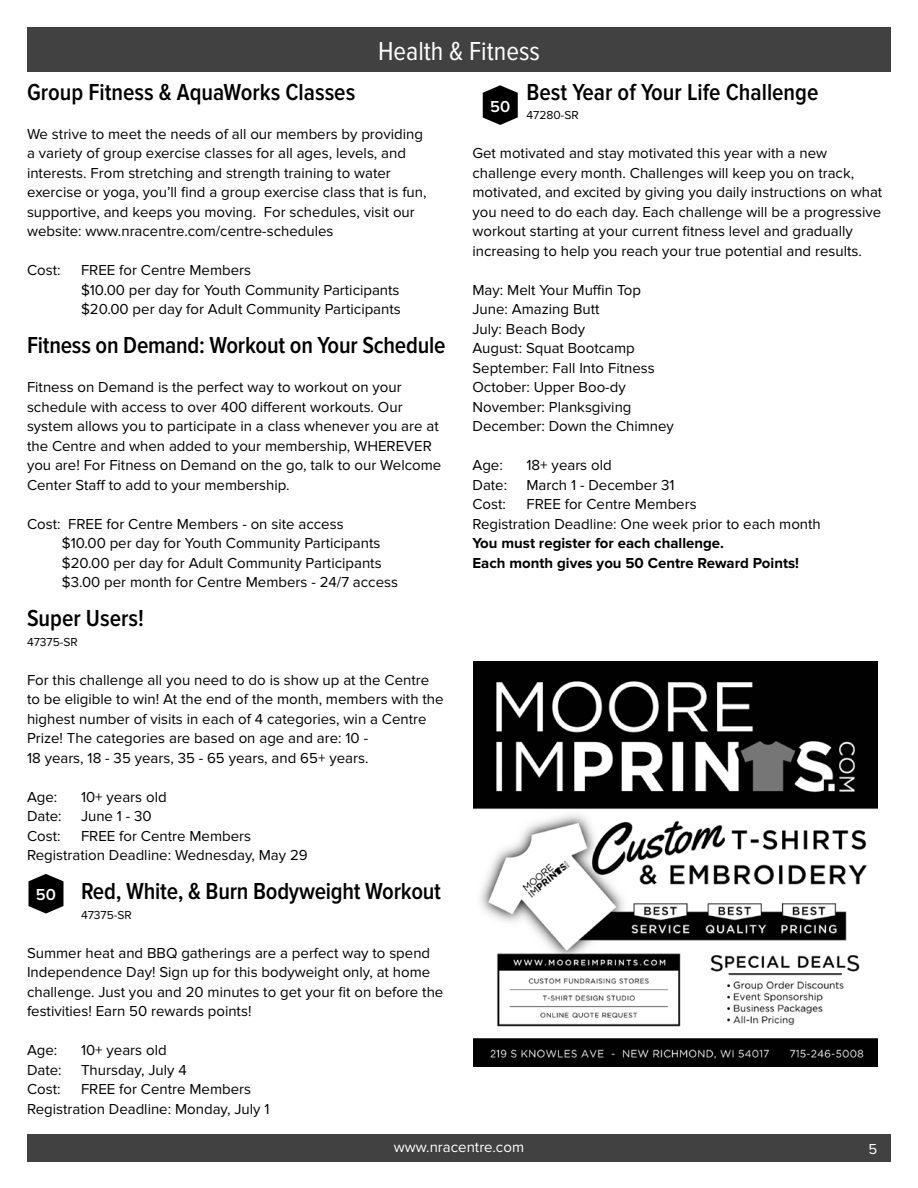
<style>
.page{position:relative;width:918px;height:1188px;background:#fff}
.page>*{position:absolute;margin:0;border:0;box-sizing:border-box;transform-origin:0 0}
.t1{font:27px "Proxima Nova Cond";color:#fff}
.t2{font:600 24px "Proxima Nova Cond";letter-spacing:-.01em;color:#000}
.t3{font:600 16.5px "Proxima Nova";color:#fff}
.t4{font:15px/19.5px "Proxima Nova";color:#000}
.t5{font:700 15px/19.5px "Proxima Nova";color:#000}
.t6{font:15px "Proxima Nova";color:#fff}
.t7{font:12px "Proxima Nova";color:#000}
</style>
<div class="page">
<div style="left:27px;top:1134px;width:864px;height:27px;background:#414141"></div>
<div style="left:27px;top:27px;width:864px;height:44px;background:#414141"></div>
<svg style="left:483px;top:85px;width:35px;height:40px"></svg>
<img style="left:474px;top:662px;width:404px;height:404px">
<svg style="left:28px;top:874px;width:35px;height:40px"></svg>
<h1 class="t1" style="left:378px;top:36px;width:163px">Health &amp; Fitness</h1>
<h2 class="t2" style="left:27px;top:79px;width:330px">Group Fitness &amp; AquaWorks Classes</h2>
<p class="t4" style="left:27px;top:124px;width:401px">We strive to meet the needs of all our members by providing a variety of group exercise classes for all ages, levels, and interests. From stretching and strength training to water exercise or yoga, you’ll find a group exercise class that is fun, supportive, and keeps you moving. For schedules, visit our website: www.nracentre.com/centre-schedules</p>
<p class="t4" style="left:27px;top:261px;width:35px">Cost:</p>
<p class="t4" style="left:81px;top:261px;width:321px">FREE for Centre Members<br>$10.00 per day for Youth Community Participants $20.00 per day for Adult Community Participants</p>
<h2 class="t2" style="left:27px;top:332px;width:420px">Fitness on Demand: Workout on Your Schedule</h2>
<p class="t4" style="left:27px;top:378px;width:416px">Fitness on Demand is the perfect way to workout on your schedule with access to over 400 different workouts. Our system allows you to participate in a class whenever you are at the Centre and when added to your membership, WHEREVER you are! For Fitness on Demand on the go, talk to our Welcome Center Staff to add to your membership.</p>
<p class="t4" style="left:62px;top:514px;width:338px;text-indent:-35px">Cost: FREE for Centre Members - on site access<br>$10.00 per day for Youth Community Participants $20.00 per day for Adult Community Participants $3.00 per month for Centre Members - 24/7 access</p>
<h2 class="t2" style="left:27px;top:605px;width:118px">Super Users!</h2>
<p class="t7" style="left:27px;top:635px;width:52px">47375-SR</p>
<p class="t4" style="left:27px;top:670px;width:418px">For this challenge all you need to do is show up at the Centre to be eligible to win! At the end of the month, members with the highest number of visits in each of 4 categories, win a Centre Prize! The categories are based on age and are: 10 -<br>18 years, 18 - 35 years, 35 - 65 years, and 65+ years.</p>
<p class="t4" style="left:27px;top:787px;width:32px">Age:</p>
<p class="t4" style="left:81px;top:787px;width:87px">10+ years old</p>
<p class="t4" style="left:27px;top:807px;width:36px">Date:</p>
<p class="t4" style="left:81px;top:807px;width:72px">June 1 - 30</p>
<p class="t4" style="left:27px;top:826px;width:35px">Cost:</p>
<p class="t4" style="left:27px;top:826px;width:282px;text-align:center">FREE for Centre Members<br>Registration Deadline: Wednesday, May 29</p>
<h2 class="t2" style="left:81px;top:878px;width:362px">Red, White, &amp; Burn Bodyweight Workout</h2>
<p class="t7" style="left:81px;top:908px;width:52px">47375-SR</p>
<p class="t4" style="left:27px;top:943px;width:418px">Summer heat and BBQ gatherings are a perfect way to spend Independence Day! Sign up for this bodyweight only, at home challenge. Just you and 20 minutes to get your fit on before the festivities! Earn 50 rewards points!</p>
<p class="t4" style="left:27px;top:1041px;width:32px">Age:</p>
<p class="t4" style="left:81px;top:1041px;width:87px">10+ years old</p>
<p class="t4" style="left:27px;top:1060px;width:36px">Date:</p>
<p class="t4" style="left:81px;top:1060px;width:107px">Thursday, July 4</p>
<p class="t4" style="left:27px;top:1080px;width:35px">Cost:</p>
<p class="t3" style="left:36px;top:885px;width:22px">50</p>
<p class="t4" style="left:27px;top:1080px;width:244px;text-indent:54px">FREE for Centre Members<br>Registration Deadline: Monday, July 1</p>
<h2 class="t2" style="left:526px;top:79px;width:293px">Best Year of Your Life Challenge</h2>
<p class="t7" style="left:526px;top:109px;width:54px">47280-SR</p>
<p class="t4" style="left:472px;top:144px;width:411px">Get motivated and stay motivated this year with a new challenge every month. Challenges will keep you on track, motivated, and excited by giving you daily instructions on what you need to do each day. Each challenge will be a progressive workout starting at your current fitness level and gradually increasing to help you reach your true potential and results.</p>
<p class="t4" style="left:472px;top:280px;width:203px">May: Melt Your Muffin Top<br>June: Amazing Butt<br>July: Beach Body<br>August: Squat Bootcamp<br>September: Fall Into Fitness<br>October: Upper Boo-dy<br>November: Planksgiving<br>December: Down the Chimney</p>
<p class="t4" style="left:472px;top:456px;width:32px">Age:</p>
<p class="t4" style="left:526px;top:456px;width:87px">18+ years old</p>
<p class="t4" style="left:472px;top:475px;width:36px">Date:</p>
<p class="t4" style="left:526px;top:475px;width:150px">March 1 - December 31</p>
<p class="t4" style="left:472px;top:495px;width:35px">Cost:</p>
<p class="t3" style="left:490px;top:97px;width:22px">50</p>
<p class="t4" style="left:472px;top:495px;width:350px;text-indent:54px">FREE for Centre Members<br>Registration Deadline: One week prior to each month</p>
<p class="t5" style="left:472px;top:534px;width:328px">You must register for each challenge.<br>Each month gives you 50 Centre Reward Points!</p>
<p class="t6" style="left:394px;top:1139px;width:132px">www.nracentre.com</p>
<p class="t6" style="left:869px;top:1141px;width:10px">5</p>
</div>
